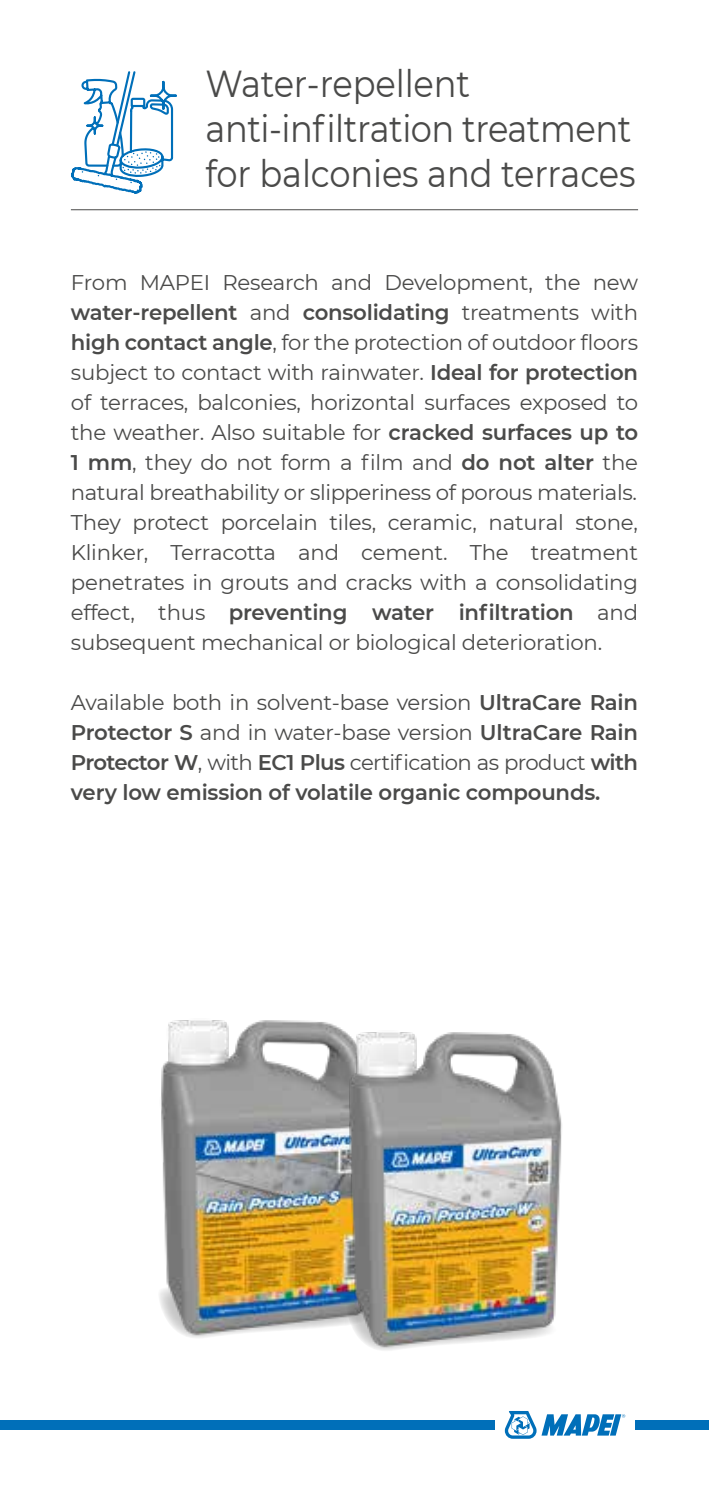
<style>
.page{position:relative;width:709px;height:1489px;background:#fff}
.page>*{position:absolute;margin:0;border:0;box-sizing:border-box;transform-origin:0 0}
.t1{font:37.5px/45px "Montserrat";letter-spacing:-.015em;color:#4a4a49;scale:.9 1}
.t2{font:21.25px/30px "Montserrat";letter-spacing:-.01em;color:#4a4a49;text-align:justify}
.t3{font:600 21.25px/30px "Montserrat";letter-spacing:-.01em;color:#4a4a49;text-align:justify}
.s1{font-weight:600}
.s2{font-weight:400}
</style>
<div class="page">
<div style="left:0;top:1419px;width:495px;height:10px;background:#006fb9"></div>
<div style="left:635px;top:1419px;width:74px;height:10px;background:#006fb9"></div>
<svg style="left:505px;top:1411px;width:120px;height:27px"></svg>
<hr style="left:71px;top:209px;width:567px;height:1px;background:#4a4a49">
<svg style="left:70px;top:71px;width:108px;height:140px"></svg>
<img style="left:161px;top:1020px;width:168px;height:261px">
<img style="left:159px;top:1281px;width:170px;height:57px">
<img style="left:329px;top:1023px;width:233px;height:327px">
<h1 class="t1" style="left:206px;top:60px;width:479px">Water-repellent anti-infiltration treatment for balconies and terraces</h1>
<p class="t2" style="left:71px;top:267px;width:568px">From MAPEI Research and Development, the new <span class="s1">water-repellent</span> and <span class="s1">consolidating</span> treatments with <span class="s1">high contact angle</span>, for the protection of outdoor floors subject to contact with rainwater. <span class="s1">Ideal for protection </span>of terraces, balconies, horizontal surfaces exposed to the weather. Also suitable for <span class="s1">cracked surfaces up to 1 mm</span>, they do not form a film and <span class="s1">do not alter</span> the natural breathability or slipperiness of porous materials.<br>They protect porcelain tiles, ceramic, natural stone, Klinker, Terracotta and cement. The treatment penetrates in grouts and cracks with a consolidating effect, thus <span class="s1">preventing water infiltration</span> and subsequent mechanical or biological deterioration.</p>
<p class="t3" style="left:71px;top:686px;width:568px"><span class="s2">Available both in solvent-base version</span> UltraCare Rain Protector S <span class="s2">and in water-base version</span> UltraCare Rain Protector W<span class="s2">, with</span> EC1 Plus <span class="s2">certification as product</span> with very low emission of volatile organic compounds.</p>
</div>
